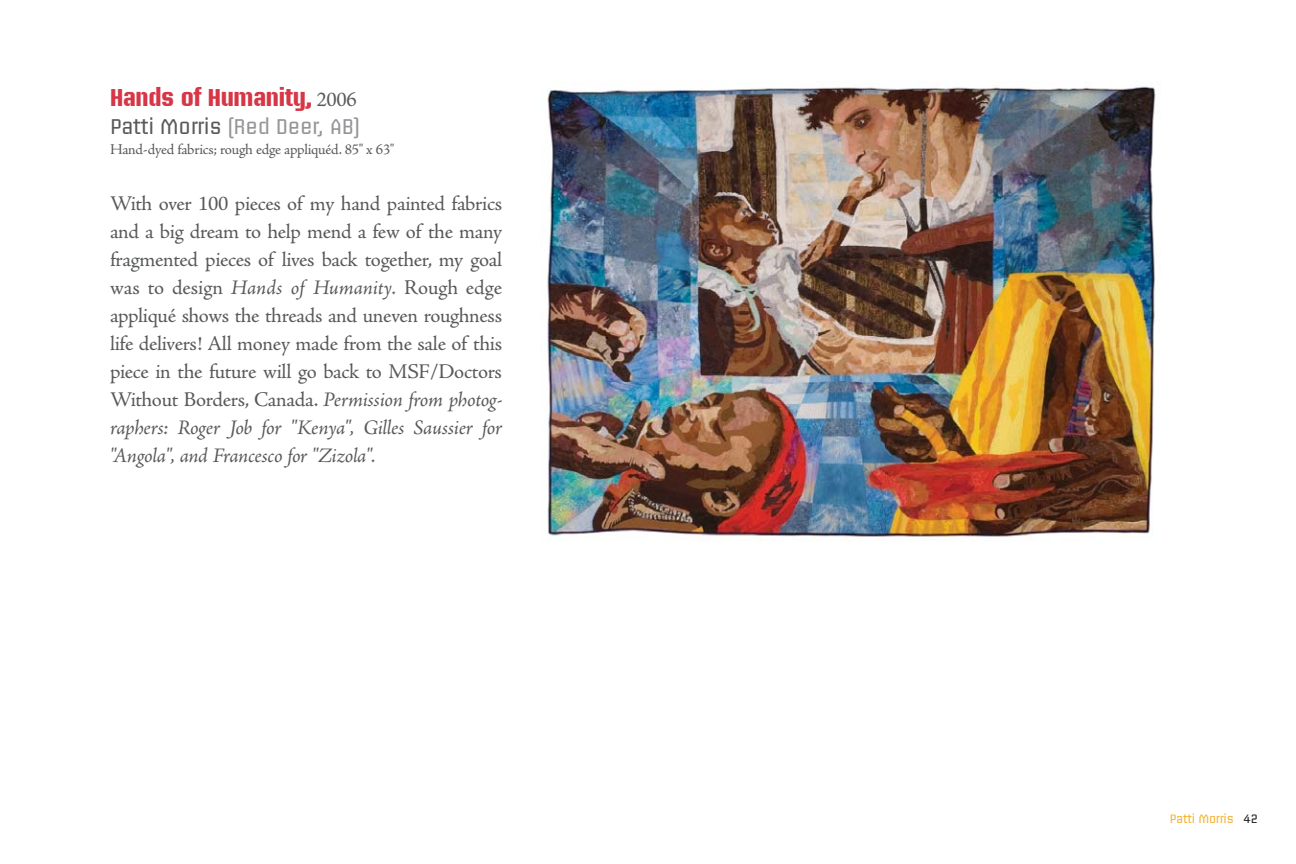
<style>
.page{position:relative;width:1296px;height:864px;background:#fff}
.page>*{position:absolute;margin:0;border:0;box-sizing:border-box;transform-origin:0 0}
.t1{font:700 24px "Briem Akademi Std";letter-spacing:-.015em;color:#d73647}
.t2{font:21px/28px "Adobe Jenson Pro";letter-spacing:-.02em;color:#58595b;text-align:justify}
.t3{font:21px "Briem Akademi Std";letter-spacing:-.02em;color:#939598}
.t4{font:15px "Adobe Jenson Pro";letter-spacing:-.015em;color:#58595b}
.t5{font:12px "Briem Akademi Std";letter-spacing:-.02em;color:#f6b22f}
.s1{font-family:"Adobe Jenson Pro";font-weight:400;font-size:21px;color:#58595b}
.s2{color:#58595b}
.s3{font-style:italic}
.s4{color:#231f20}
</style>
<div class="page">
<img style="left:540px;top:81px;width:616px;height:459px">
<p class="t1" style="left:110px;top:87px;width:248px">Hands of Humanity, <span class="s1">2006</span></p>
<p class="t3" style="left:110px;top:117px;width:252px"><span class="s2">Patti Morris</span> (Red Deer, AB)</p>
<p class="t4" style="left:110px;top:143px;width:286px">Hand-dyed fabrics; rough edge appliquéd. 85" x 63"</p>
<p class="t2" style="left:110px;top:191px;width:394px">With over 100 pieces of my hand painted fabrics and a big dream to help mend a few of the many fragmented pieces of lives back together, my goal was to design <span class="s3">Hands of Humanity.</span> Rough edge appliqué shows the threads and uneven roughness life delivers! All money made from the sale of this piece in the future will go back to MSF/Doctors Without Borders, Canada. <span class="s3">Permission from photog&shy;raphers: Roger Job for "Kenya", Gilles Saussier for "Angola", and Francesco for "Zizola".</span></p>
<p class="t5" style="left:1170px;top:814px;width:90px">Patti Morris <span class="s4">42</span></p>
</div>
